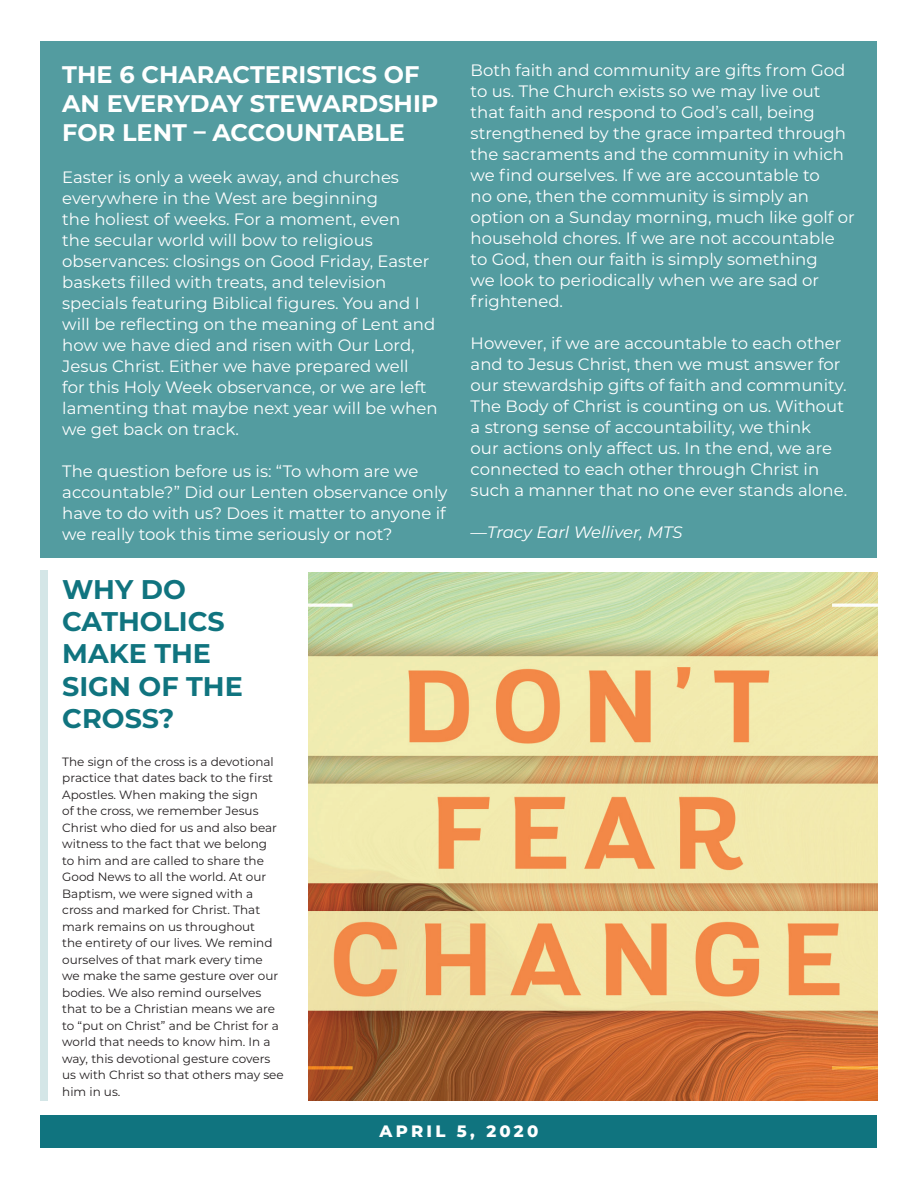
<style>
.page{position:relative;width:918px;height:1188px;background:#fff}
.page>*{position:absolute;margin:0;border:0;box-sizing:border-box;transform-origin:0 0}
.t1{font:700 27px/32.4px "Montserrat";color:#10747f}
.t2{font:700 24px/28.8px "Montserrat";color:#fff}
.t3{font:16.5px/21px "Montserrat";color:#fff}
.t4{font:italic 16.5px "Montserrat";letter-spacing:-.005em;color:#fff}
.t5{font:800 16.5px "Montserrat";letter-spacing:.2em;color:#fff}
.t6{font:12px/16.5px "Montserrat";color:#231f20}
</style>
<div class="page">
<div style="left:40px;top:570px;width:8px;height:531px;background:#d4e6e7"></div>
<div style="left:40px;top:41px;width:838px;height:516px;background:#539ca0"></div>
<div style="left:40px;top:1115px;width:838px;height:33px;background:#10747f"></div>
<img style="left:308px;top:573px;width:570px;height:528px">
<p class="t2" style="left:62px;top:59px;width:378px">THE 6 CHARACTERISTICS OF<br>AN EVERYDAY STEWARDSHIP<br>FOR LENT – ACCOUNTABLE</p>
<p class="t3" style="left:62px;top:166px;width:377px">Easter is only a week away, and churches everywhere in the West are beginning<br>the holiest of weeks. For a moment, even<br>the secular world will bow to religious observances: closings on Good Friday, Easter baskets filled with treats, and television specials featuring Biblical figures. You and I will be reflecting on the meaning of Lent and how we have died and risen with Our Lord, Jesus Christ. Either we have prepared well<br>for this Holy Week observance, or we are left lamenting that maybe next year will be when we get back on track.</p>
<p class="t3" style="left:62px;top:460px;width:387px">The question before us is: “To whom are we accountable?” Did our Lenten observance only have to do with us? Does it matter to anyone if we really took this time seriously or not?</p>
<p class="t1" style="left:62px;top:572px;width:182px">WHY DO<br>CATHOLICS<br>MAKE THE<br>SIGN OF THE<br>CROSS?</p>
<p class="t6" style="left:62px;top:753px;width:223px">The sign of the cross is a devotional practice that dates back to the first<br>Apostles. When making the sign<br>of the cross, we remember Jesus<br>Christ who died for us and also bear witness to the fact that we belong<br>to him and are called to share the<br>Good News to all the world. At our<br>Baptism, we were signed with a cross and marked for Christ. That mark remains on us throughout<br>the entirety of our lives. We remind ourselves of that mark every time<br>we make the same gesture over our bodies. We also remind ourselves that to be a Christian means we are to “put on Christ” and be Christ for a world that needs to know him. In a way, this devotional gesture covers us with Christ so that others may see him in us.</p>
<p class="t3" style="left:471px;top:59px;width:386px">Both faith and community are gifts from God to us. The Church exists so we may live out that faith and respond to God’s call, being strengthened by the grace imparted through the sacraments and the community in which we find ourselves. If we are accountable to<br>no one, then the community is simply an option on a Sunday morning, much like golf or household chores. If we are not accountable to God, then our faith is simply something<br>we look to periodically when we are sad or frightened.</p>
<p class="t3" style="left:471px;top:332px;width:378px">However, if we are accountable to each other and to Jesus Christ, then we must answer for our stewardship gifts of faith and community.<br>The Body of Christ is counting on us. Without a strong sense of accountability, we think<br>our actions only affect us. In the end, we are connected to each other through Christ in such a manner that no one ever stands alone.</p>
<p class="t4" style="left:471px;top:521px;width:213px">—Tracy Earl Welliver, MTS</p>
<p class="t5" style="left:380px;top:1119px;width:160px">APRIL 5, 2020</p>
</div>
